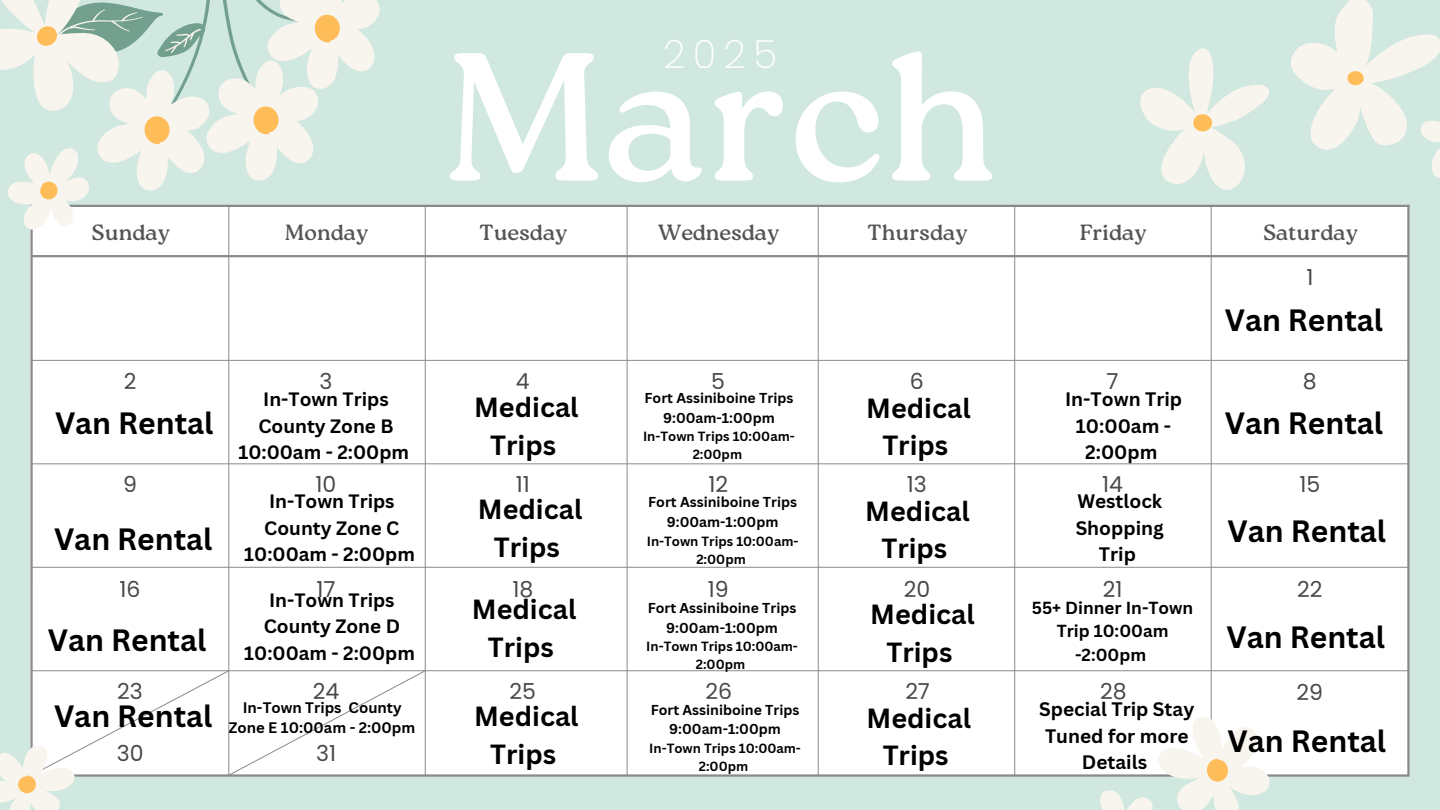
<style>
.page{position:relative;width:1440px;height:810px;background:#d0e8df}
.page>*{position:absolute;margin:0;border:0;box-sizing:border-box;transform-origin:0 0}
.t1{font:182px "Roca Two";color:#fff}
.t2{font:200 39px "Poppins";color:#fff}
.t3{font:700 30px "Canva Sans";color:#000}
.t4{font:700 27px/37.5px "Canva Sans";color:#000;text-align:center}
.t5{font:22px "Poppins";color:#494949}
.t6{font:22px "Roca Two";color:#545454}
.t7{font:700 19px/26.2px "Canva Sans";color:#000;text-align:center}
.t8{font:700 18.9px/26.2px "Canva Sans";color:#000;text-align:center}
.t9{font:700 17px/23.2px "Canva Sans";color:#000;text-align:center}
.t10{font:700 14.8px/20.2px "Canva Sans";color:#000;text-align:center}
.t11{font:700 14px/19.5px "Canva Sans";color:#000;text-align:center}
.t12{font:700 13px/18px "Canva Sans";color:#000;text-align:center}
</style>
<div class="page">
<div style="left:30px;top:207px;width:1379px;height:567px;background:#fff"></div>
<hr style="left:32px;top:360px;width:1376px;height:1px;background:#8b8a8a">
<hr style="left:32px;top:463px;width:1376px;height:1px;background:#8b8a8a">
<hr style="left:32px;top:567px;width:1376px;height:1px;background:#8b8a8a">
<hr style="left:32px;top:670px;width:1376px;height:1px;background:#8b8a8a">
<hr style="left:228px;top:207px;width:1px;height:570px;background:#8b8a8a">
<hr style="left:425px;top:207px;width:1px;height:570px;background:#8b8a8a">
<hr style="left:627px;top:207px;width:1px;height:570px;background:#8b8a8a">
<hr style="left:818px;top:207px;width:1px;height:570px;background:#8b8a8a">
<hr style="left:1014px;top:207px;width:1px;height:570px;background:#8b8a8a">
<hr style="left:1211px;top:207px;width:1px;height:570px;background:#8b8a8a">
<hr style="left:30px;top:205px;width:3px;height:572px;background:#8b8a8a">
<hr style="left:1407px;top:205px;width:3px;height:572px;background:#8b8a8a">
<hr style="left:32px;top:255px;width:1376px;height:2px;background:#8b8a8a">
<hr style="left:32px;top:774px;width:1376px;height:3px;background:#8b8a8a">
<hr style="left:30px;top:205px;width:1380px;height:2px;background:#8b8a8a">
<svg style="left:1291px;top:0;width:149px;height:178px"></svg>
<svg style="left:1073px;top:716px;width:197px;height:94px"></svg>
<svg style="left:1140px;top:48px;width:129px;height:142px"></svg>
<svg style="left:0;top:0;width:392px;height:298px"></svg>
<svg style="left:0;top:670px;width:426px;height:140px"></svg>
<p class="t2" style="left:663px;top:27px;width:115px">2025</p>
<p class="t1" style="left:443px;top:11px;width:556px">March</p>
<h3 class="t6" style="left:92px;top:219px;width:80px">Sunday</h3>
<p class="t6" style="left:285px;top:219px;width:85px">Monday</p>
<p class="t6" style="left:480px;top:219px;width:89px">Tuesday</p>
<h3 class="t6" style="left:658px;top:219px;width:123px">Wednesday</h3>
<h5 class="t6" style="left:868px;top:219px;width:101px">Thursday</h5>
<h5 class="t6" style="left:1080px;top:219px;width:68px">Friday</h5>
<p class="t6" style="left:1263px;top:219px;width:97px">Saturday</p>
<h4 class="t5" style="left:1306px;top:262px;width:9px">1</h4>
<p class="t5" style="left:124px;top:365px;width:14px">2</p>
<h2 class="t5" style="left:320px;top:365px;width:14px">3</h2>
<h1 class="t5" style="left:516px;top:365px;width:15px">4</h1>
<p class="t5" style="left:711px;top:365px;width:15px">5</p>
<h5 class="t3" style="left:1225px;top:299px;width:160px">Van Rental</h5>
<h4 class="t5" style="left:910px;top:365px;width:15px">6</h4>
<h4 class="t5" style="left:1107px;top:365px;width:14px">7</h4>
<h4 class="t5" style="left:1303px;top:365px;width:15px">8</h4>
<h5 class="t8" style="left:238px;top:386px;width:172px">In-Town Trips<br>County Zone B<br>10:00am - 2:00pm</h5>
<p class="t8" style="left:244px;top:488px;width:172px">In-Town Trips<br>County Zone C<br>10:00am - 2:00pm</p>
<h3 class="t8" style="left:244px;top:587px;width:172px">In-Town Trips<br>County Zone D<br>10:00am - 2:00pm</h3>
<p class="t10" style="left:229px;top:697px;width:188px">In-Town Trips County<br>Zone E 10:00am - 2:00pm</p>
<p class="t4" style="left:474px;top:388px;width:106px">Medical<br>Trips</p>
<p class="t4" style="left:478px;top:490px;width:106px">Medical<br>Trips</p>
<p class="t4" style="left:472px;top:590px;width:106px">Medical<br>Trips</p>
<p class="t3" style="left:55px;top:402px;width:160px">Van Rental</p>
<p class="t5" style="left:123px;top:469px;width:15px">9</p>
<p class="t5" style="left:316px;top:469px;width:22px">10</p>
<p class="t5" style="left:516px;top:469px;width:16px">11</p>
<p class="t3" style="left:54px;top:518px;width:160px">Van Rental</p>
<p class="t5" style="left:120px;top:573px;width:23px">16</p>
<h4 class="t5" style="left:316px;top:573px;width:21px">17</h4>
<h4 class="t5" style="left:512px;top:573px;width:22px">18</h4>
<h3 class="t3" style="left:48px;top:619px;width:160px">Van Rental</h3>
<p class="t5" style="left:117px;top:676px;width:27px">23</p>
<p class="t5" style="left:510px;top:676px;width:28px">25</p>
<h4 class="t5" style="left:313px;top:676px;width:28px">24</h4>
<p class="t3" style="left:54px;top:695px;width:160px">Van Rental</p>
<p class="t4" style="left:474px;top:697px;width:106px">Medical<br>Trips</p>
<p class="t5" style="left:117px;top:738px;width:28px">30</p>
<h3 class="t5" style="left:316px;top:738px;width:21px">31</h3>
<p class="t7" style="left:1065px;top:386px;width:119px">In-Town Trip<br>10:00am -<br>2:00pm</p>
<h3 class="t11" style="left:645px;top:388px;width:150px">Fort Assiniboine Trips<br>9:00am-1:00pm</h3>
<h6 class="t12" style="left:643px;top:427px;width:153px">In-Town Trips 10:00am-<br>2:00pm</h6>
<h3 class="t11" style="left:648px;top:492px;width:150px">Fort Assiniboine Trips<br>9:00am-1:00pm</h3>
<p class="t12" style="left:647px;top:532px;width:153px">In-Town Trips 10:00am-<br>2:00pm</p>
<p class="t11" style="left:648px;top:598px;width:150px">Fort Assiniboine Trips<br>9:00am-1:00pm</p>
<h3 class="t12" style="left:646px;top:637px;width:153px">In-Town Trips 10:00am-<br>2:00pm</h3>
<h3 class="t11" style="left:651px;top:700px;width:150px">Fort Assiniboine Trips<br>9:00am-1:00pm</h3>
<p class="t12" style="left:649px;top:739px;width:153px">In-Town Trips 10:00am-<br>2:00pm</p>
<p class="t4" style="left:866px;top:388px;width:106px">Medical<br>Trips</p>
<p class="t4" style="left:865px;top:492px;width:106px">Medical<br>Trips</p>
<p class="t4" style="left:870px;top:595px;width:106px">Medical<br>Trips</p>
<h5 class="t4" style="left:867px;top:698px;width:106px">Medical<br>Trips</h5>
<p class="t3" style="left:1225px;top:402px;width:160px">Van Rental</p>
<p class="t5" style="left:708px;top:469px;width:21px">12</p>
<p class="t5" style="left:907px;top:469px;width:21px">13</p>
<h3 class="t5" style="left:1102px;top:469px;width:22px">14</h3>
<p class="t5" style="left:1299px;top:469px;width:22px">15</p>
<h3 class="t7" style="left:1076px;top:488px;width:90px">Westlock<br>Shopping<br>Trip</h3>
<h3 class="t3" style="left:1228px;top:510px;width:160px">Van Rental</h3>
<p class="t5" style="left:708px;top:573px;width:22px">19</p>
<p class="t5" style="left:904px;top:573px;width:28px">20</p>
<p class="t5" style="left:1103px;top:573px;width:21px">21</p>
<p class="t5" style="left:1297px;top:573px;width:27px">22</p>
<p class="t9" style="left:1032px;top:596px;width:163px">55+ Dinner In-Town<br>Trip 10:00am -2:00pm</p>
<p class="t3" style="left:1227px;top:616px;width:160px">Van Rental</p>
<h3 class="t5" style="left:706px;top:676px;width:28px">26</h3>
<h3 class="t5" style="left:905px;top:676px;width:26px">27</h3>
<p class="t5" style="left:1100px;top:676px;width:28px">28</p>
<p class="t5" style="left:1297px;top:677px;width:28px">29</p>
<p class="t7" style="left:1039px;top:696px;width:157px">Special Trip Stay<br>Tuned for more<br>Details</p>
<p class="t3" style="left:1228px;top:720px;width:160px">Van Rental</p>
</div>
